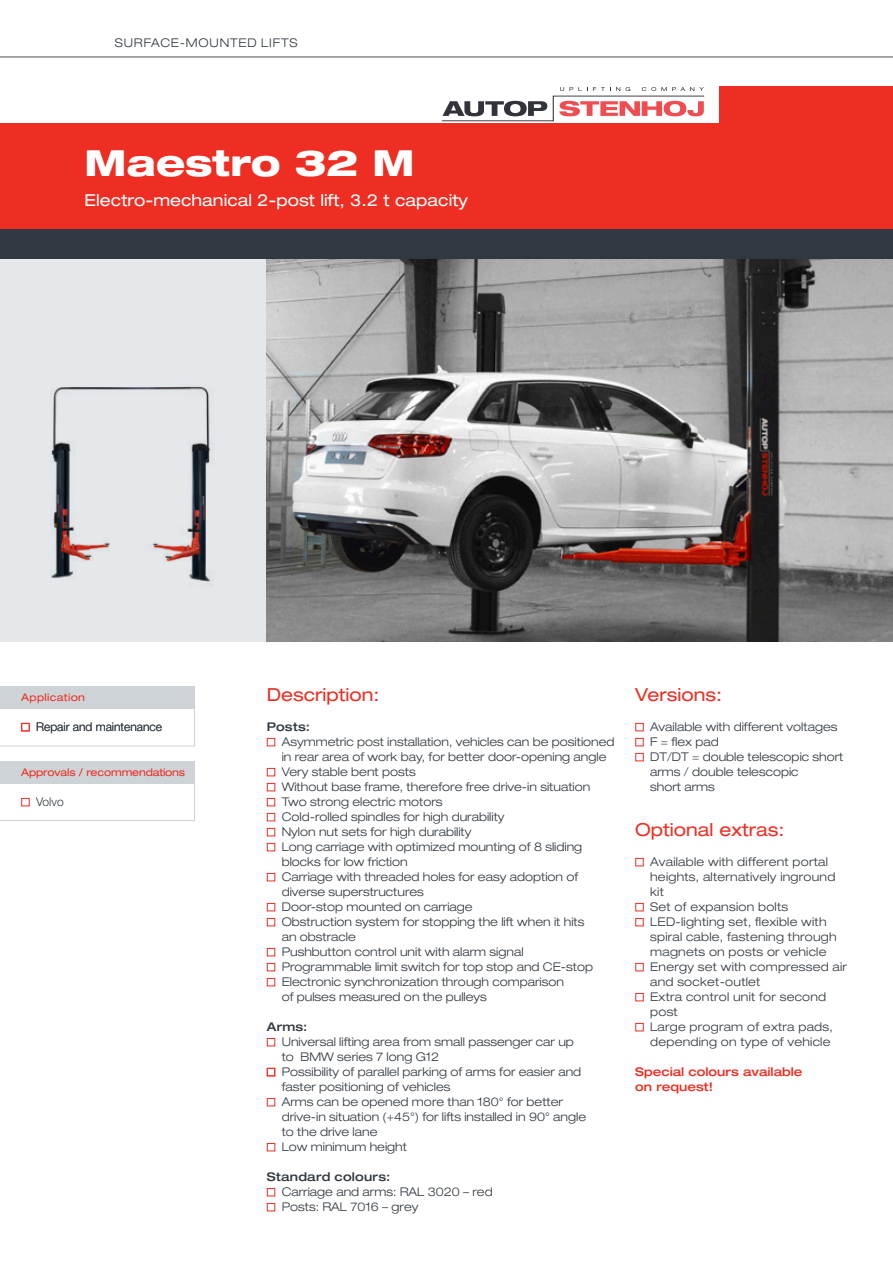
<style>
.page{position:relative;width:893px;height:1263px;background:#fff}
.page>*{position:absolute;margin:0;border:0;box-sizing:border-box;transform-origin:0 0}
.Headline_weiß_2017{font:800 expanded 36px "Helvetica Neue LT Pro";color:#fff}
.Headline_Fließtxt_ro{font:expanded 18px "Helvetica Neue LT Pro";color:#ee2e22}
.Subheadline_weiß_201{font:expanded 16.5px "Helvetica Neue LT Pro";color:#fff}
.Fließtext_2017{font:300 expanded 12px/15px "Helvetica Neue LT Pro";color:#313940}
.Fließtext_2017-2{font:300 expanded 12px/15px "Helvetica Neue LT Pro";letter-spacing:.02em;color:#313940}
.Fließtext_2017-3{font:500 expanded 12px "Helvetica Neue LT Pro";color:#ee2e22}
.Subline_Fließtext_20{font:500 expanded 12px "Helvetica Neue LT Pro";letter-spacing:.02em;color:#313940}
.Text_Kasten_2017{font:300 12px "Helvetica Neue LT Pro";color:#313940}
.Fließtext_2017-4{font:300 expanded 12px "Helvetica Neue LT Pro";letter-spacing:.07em;color:#313940}
.Headline_Kasten_rot{font:expanded 10.5px "Helvetica Neue LT Pro";letter-spacing:-.01em;color:#ee2e22}
.Headline_Kasten_rot-2{font:expanded 10.5px "Helvetica Neue LT Pro";letter-spacing:.03em;color:#ee2e22}
</style>
<div class="page">
<svg style="left:0;top:56px;width:893px;height:1px"></svg>
<div style="left:0;top:259px;width:267px;height:382px;background:#e5e8eb"></div>
<img style="left:267px;top:259px;width:626px;height:382px">
<img style="left:50px;top:362px;width:247px;height:232px">
<div style="left:0;top:154px;width:893px;height:105px;background:#313940"></div>
<div style="left:719px;top:86px;width:174px;height:105px;background:#ee2e22"></div>
<svg style="left:0;top:709px;width:195px;height:37px"></svg>
<div style="left:0;top:686px;width:195px;height:23px;background:#ced3d7"></div>
<div style="left:267px;top:738px;width:8px;height:8px;border:1px solid #ee2e22"></div>
<div style="left:267px;top:768px;width:8px;height:8px;border:1px solid #ee2e22"></div>
<div style="left:267px;top:783px;width:8px;height:8px;border:1px solid #ee2e22"></div>
<div style="left:267px;top:798px;width:8px;height:8px;border:1px solid #ee2e22"></div>
<div style="left:267px;top:813px;width:8px;height:8px;border:1px solid #ee2e22"></div>
<div style="left:267px;top:828px;width:8px;height:8px;border:1px solid #ee2e22"></div>
<div style="left:267px;top:843px;width:8px;height:8px;border:1px solid #ee2e22"></div>
<div style="left:267px;top:873px;width:8px;height:8px;border:1px solid #ee2e22"></div>
<div style="left:267px;top:903px;width:8px;height:8px;border:1px solid #ee2e22"></div>
<div style="left:267px;top:918px;width:8px;height:8px;border:1px solid #ee2e22"></div>
<div style="left:267px;top:948px;width:8px;height:8px;border:1px solid #ee2e22"></div>
<div style="left:267px;top:963px;width:8px;height:8px;border:1px solid #ee2e22"></div>
<div style="left:267px;top:978px;width:8px;height:8px;border:1px solid #ee2e22"></div>
<div style="left:267px;top:1038px;width:8px;height:8px;border:1px solid #ee2e22"></div>
<div style="left:267px;top:1098px;width:8px;height:8px;border:1px solid #ee2e22"></div>
<div style="left:267px;top:1143px;width:8px;height:8px;border:1px solid #ee2e22"></div>
<div style="left:267px;top:1188px;width:8px;height:8px;border:1px solid #ee2e22"></div>
<div style="left:267px;top:1203px;width:8px;height:8px;border:1px solid #ee2e22"></div>
<div style="left:635px;top:723px;width:9px;height:8px;border:1px solid #ee2e22"></div>
<div style="left:635px;top:738px;width:9px;height:8px;border:1px solid #ee2e22"></div>
<div style="left:635px;top:753px;width:9px;height:8px;border:1px solid #ee2e22"></div>
<div style="left:635px;top:858px;width:9px;height:8px;border:1px solid #ee2e22"></div>
<div style="left:635px;top:903px;width:9px;height:8px;border:1px solid #ee2e22"></div>
<div style="left:635px;top:918px;width:9px;height:8px;border:1px solid #ee2e22"></div>
<div style="left:635px;top:963px;width:9px;height:8px;border:1px solid #ee2e22"></div>
<div style="left:635px;top:993px;width:9px;height:8px;border:1px solid #ee2e22"></div>
<div style="left:635px;top:1023px;width:9px;height:8px;border:1px solid #ee2e22"></div>
<div style="left:0;top:124px;width:893px;height:105px;background:#ee2e22"></div>
<div style="left:267px;top:1068px;width:8px;height:8px;border:1px solid #ee2e22"></div>
<svg style="left:0;top:784px;width:195px;height:37px"></svg>
<div style="left:0;top:761px;width:195px;height:23px;background:#ced3d7"></div>
<div style="left:21px;top:798px;width:9px;height:8px;border:1px solid #ee2e22"></div>
<div style="left:21px;top:723px;width:9px;height:8px;border:1px solid #ee2e22"></div>
<svg style="left:441px;top:87px;width:264px;height:35px"></svg>
<p class="Fließtext_2017-4" style="left:115px;top:35px;width:184px">SURFACE-MOUNTED LIFTS</p>
<p class="Headline_weiß_2017" style="left:85px;top:140px;width:331px">Maestro 32 M</p>
<p class="Subheadline_weiß_201" style="left:85px;top:191px;width:385px">Electro-mechanical 2-post lift, 3.2 t capacity</p>
<p class="Headline_Kasten_rot-2" style="left:21px;top:691px;width:65px">Application</p>
<p class="Headline_Fließtxt_ro" style="left:267px;top:685px;width:114px">Description:</p>
<p class="Subline_Fließtext_20" style="left:267px;top:720px;width:45px">Posts:</p>
<p class="Fließtext_2017" style="left:282px;top:734px;width:334px">Asymmetric post installation, vehicles can be positioned in rear area of work bay, for better door-opening angle</p>
<p class="Fließtext_2017" style="left:282px;top:764px;width:136px">Very stable bent posts</p>
<p class="Fließtext_2017" style="left:282px;top:779px;width:310px">Without base frame, therefore free drive-in situation</p>
<p class="Fließtext_2017" style="left:282px;top:794px;width:162px">Two strong electric motors</p>
<p class="Fließtext_2017" style="left:282px;top:809px;width:224px">Cold-rolled spindles for high durability</p>
<p class="Fließtext_2017" style="left:282px;top:824px;width:191px">Nylon nut sets for high durability</p>
<p class="Fließtext_2017" style="left:282px;top:839px;width:302px">Long carriage with optimized mounting of 8 sliding blocks for low friction</p>
<p class="Fließtext_2017" style="left:282px;top:869px;width:298px">Carriage with threaded holes for easy adoption of diverse superstructures</p>
<p class="Fließtext_2017" style="left:282px;top:899px;width:192px">Door-stop mounted on carriage</p>
<p class="Fließtext_2017" style="left:282px;top:914px;width:304px">Obstruction system for stopping the lift when it hits an obstracle</p>
<p class="Fließtext_2017" style="left:282px;top:944px;width:243px">Pushbutton control unit with alarm signal</p>
<p class="Fließtext_2017" style="left:282px;top:959px;width:313px">Programmable limit switch for top stop and CE-stop</p>
<p class="Fließtext_2017" style="left:282px;top:974px;width:284px">Electronic synchronization through comparison of pulses measured on the pulleys</p>
<p class="Subline_Fließtext_20" style="left:267px;top:1020px;width:42px">Arms:</p>
<p class="Fließtext_2017" style="left:282px;top:1034px;width:294px">Universal lifting area from small passenger car up to BMW series 7 long G12</p>
<p class="Fließtext_2017" style="left:282px;top:1064px;width:301px">Possibility of parallel parking of arms for easier and faster positioning of vehicles</p>
<p class="Fließtext_2017" style="left:282px;top:1094px;width:306px">Arms can be opened more than 180° for better drive-in situation (+45°) for lifts installed in 90° angle to the drive lane</p>
<p class="Fließtext_2017" style="left:282px;top:1139px;width:127px">Low minimum height</p>
<p class="Subline_Fließtext_20" style="left:267px;top:1170px;width:125px">Standard colours:</p>
<p class="Fließtext_2017" style="left:282px;top:1184px;width:212px">Carriage and arms: RAL 3020 – red</p>
<p class="Fließtext_2017" style="left:282px;top:1199px;width:138px">Posts: RAL 7016 – grey</p>
<p class="Text_Kasten_2017" style="left:36px;top:720px;width:127px">Repair and maintenance</p>
<p class="Headline_Kasten_rot" style="left:21px;top:766px;width:165px">Approvals / recommendations</p>
<p class="Text_Kasten_2017" style="left:36px;top:795px;width:29px">Volvo</p>
<p class="Headline_Fließtxt_ro" style="left:635px;top:685px;width:89px">Versions:</p>
<p class="Fließtext_2017" style="left:650px;top:719px;width:189px">Available with different voltages</p>
<p class="Fließtext_2017" style="left:650px;top:734px;width:70px">F = flex pad</p>
<p class="Fließtext_2017" style="left:650px;top:749px;width:195px">DT/DT = double telescopic short arms / double telescopic<br>short arms</p>
<p class="Headline_Fließtxt_ro" style="left:635px;top:820px;width:151px">Optional extras:</p>
<p class="Fließtext_2017-2" style="left:650px;top:854px;width:187px">Available with different portal heights, alternatively inground kit</p>
<p class="Fließtext_2017-2" style="left:650px;top:899px;width:139px">Set of expansion bolts</p>
<p class="Fließtext_2017-2" style="left:650px;top:914px;width:188px">LED-lighting set, flexible with spiral cable, fastening through magnets on posts or vehicle</p>
<p class="Fließtext_2017-2" style="left:650px;top:959px;width:198px">Energy set with compressed air and socket-outlet</p>
<p class="Fließtext_2017-2" style="left:650px;top:989px;width:178px">Extra control unit for second post</p>
<p class="Fließtext_2017-2" style="left:650px;top:1019px;width:184px">Large program of extra pads, depending on type of vehicle</p>
<p class="Fließtext_2017-3" style="left:635px;top:1065px;width:169px">Special colours available</p>
<p class="Fließtext_2017-3" style="left:635px;top:1080px;width:79px">on request!</p>
</div>
